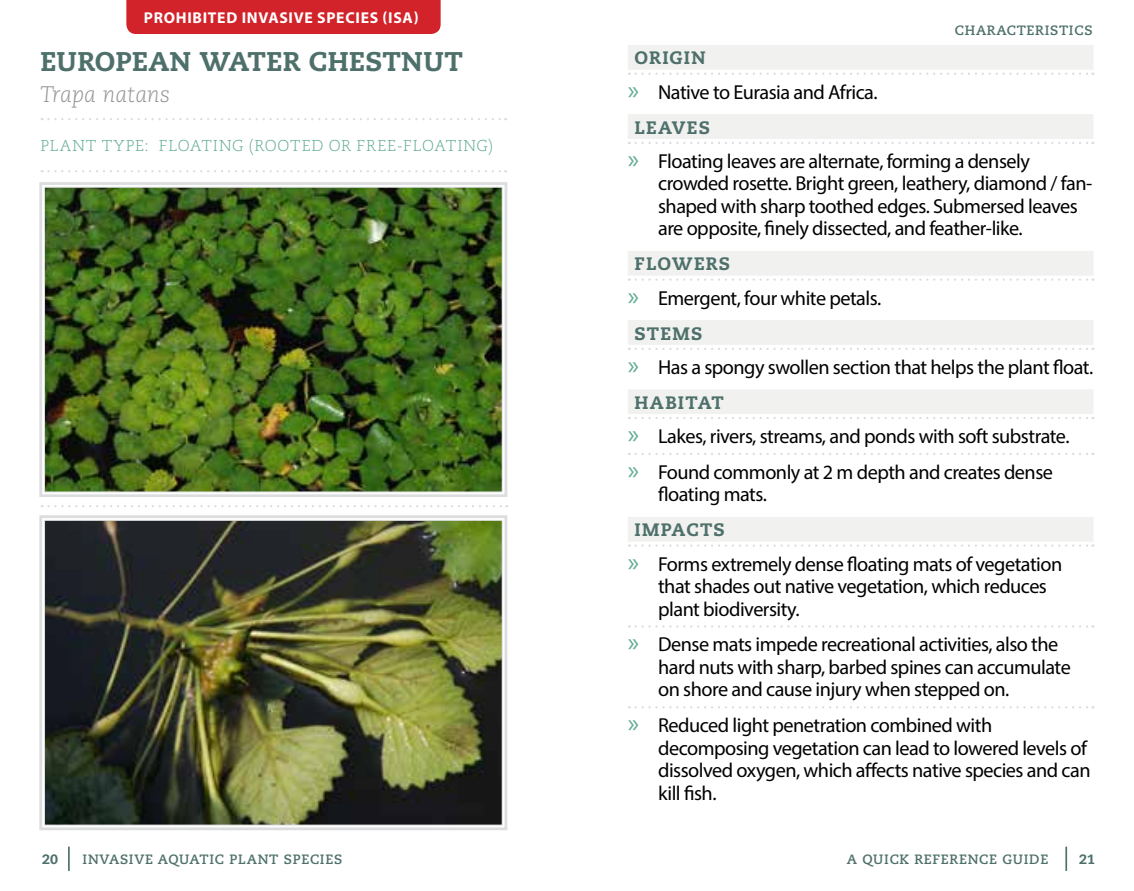
<style>
.page{position:relative;width:1134px;height:891px;background:#fff}
.page>*{position:absolute;margin:0;border:0;box-sizing:border-box;transform-origin:0 0}
.t1{font:800 27px "Caecilia LT Std";letter-spacing:.015em;color:#4e706a}
.t2{font:italic 300 22.5px "Caecilia LT Std";letter-spacing:-.005em;color:#939598}
.t3{font:20.25px/22.5px "Myriad Pro";letter-spacing:-.025em;color:#000}
.t4{font:800 18px "Caecilia LT Std";letter-spacing:.07em;color:#4e706a}
.t5{font:300 15.75px "Caecilia LT Std";letter-spacing:.05em;color:#63ad91}
.t6{font:700 15.75px "Myriad Pro";letter-spacing:.045em;color:#fff}
.t7{font:700 13.5px "Caecilia LT Std";letter-spacing:.05em;color:#4e706a}
.t8{font:800 13.5px "Caecilia LT Std";color:#4e706a}
.s1{font-size:27px;color:#63ad91}
</style>
<div class="page">
<hr style="left:68px;top:847px;width:2px;height:24px;background:#4e706a">
<hr style="left:1065px;top:847px;width:2px;height:24px;background:#4e706a">
<div style="left:126px;top:0;width:315px;height:34px;background:#d2232a"></div>
<svg style="left:39px;top:515px;width:469px;height:315px"></svg>
<img style="left:44px;top:519px;width:459px;height:307px">
<svg style="left:39px;top:182px;width:469px;height:315px"></svg>
<img style="left:44px;top:186px;width:459px;height:307px">
<svg style="left:42px;top:505px;width:465px;height:2px"></svg>
<svg style="left:42px;top:118px;width:464px;height:2px"></svg>
<svg style="left:42px;top:170px;width:464px;height:2px"></svg>
<div style="left:628px;top:45px;width:466px;height:25px;background:#f1f1f0"></div>
<svg style="left:636px;top:73px;width:457px;height:2px"></svg>
<div style="left:628px;top:114px;width:466px;height:25px;background:#f1f1f0"></div>
<svg style="left:636px;top:142px;width:457px;height:2px"></svg>
<div style="left:628px;top:251px;width:466px;height:25px;background:#f1f1f0"></div>
<svg style="left:636px;top:278px;width:457px;height:3px"></svg>
<div style="left:628px;top:320px;width:466px;height:25px;background:#f1f1f0"></div>
<svg style="left:636px;top:348px;width:457px;height:2px"></svg>
<div style="left:628px;top:389px;width:466px;height:25px;background:#f1f1f0"></div>
<svg style="left:636px;top:417px;width:457px;height:2px"></svg>
<svg style="left:636px;top:453px;width:457px;height:2px"></svg>
<div style="left:628px;top:517px;width:466px;height:25px;background:#f1f1f0"></div>
<svg style="left:636px;top:544px;width:457px;height:3px"></svg>
<svg style="left:636px;top:625px;width:457px;height:3px"></svg>
<svg style="left:636px;top:706px;width:457px;height:2px"></svg>
<p class="t6" style="left:144px;top:8px;width:276px">PROHIBITED INVASIVE SPECIES (ISA)</p>
<h1 class="t1" style="left:40px;top:45px;width:424px">EUROPEAN WATER CHESTNUT</h1>
<p class="t2" style="left:40px;top:82px;width:131px">Trapa natans</p>
<p class="t5" style="left:40px;top:137px;width:454px">PLANT TYPE: FLOATING (ROOTED OR FREE-FLOATING)</p>
<p class="t7" style="left:955px;top:22px;width:139px">CHARACTERISTICS</p>
<p class="t4" style="left:635px;top:47px;width:73px">ORIGIN</p>
<p class="t3" style="left:628px;top:80px;width:252px"><span class="s1">»</span> Native to Eurasia and Africa.</p>
<p class="t4" style="left:635px;top:116px;width:77px">LEAVES</p>
<p class="t3" style="left:658px;top:150px;width:436px;text-indent:-30px"><span class="s1">»</span> Floating leaves are alternate, forming a densely crowded rosette. Bright green, leathery, diamond / fan&shy;shaped with sharp toothed edges. Submersed leaves are opposite, finely dissected, and feather-like.</p>
<p class="t4" style="left:635px;top:253px;width:97px">FLOWERS</p>
<p class="t3" style="left:628px;top:286px;width:255px"><span class="s1">»</span> Emergent, four white petals.</p>
<p class="t4" style="left:635px;top:322px;width:69px">STEMS</p>
<p class="t3" style="left:628px;top:355px;width:467px"><span class="s1">»</span> Has a spongy swollen section that helps the plant float.</p>
<p class="t4" style="left:635px;top:391px;width:91px">HABITAT</p>
<p class="t3" style="left:628px;top:418px;width:443px;line-height:35.8px"><span class="s1">»</span> Lakes, rivers, streams, and ponds with soft substrate. <span class="s1">»</span> Found commonly at 2 m depth and creates dense</p>
<p class="t3" style="left:658px;top:483px;width:110px">floating mats.</p>
<p class="t4" style="left:635px;top:519px;width:92px">IMPACTS</p>
<p class="t3" style="left:658px;top:552px;width:406px;text-indent:-30px"><span class="s1">»</span> Forms extremely dense floating mats of vegetation that shades out native vegetation, which reduces plant biodiversity.</p>
<p class="t3" style="left:658px;top:633px;width:414px;text-indent:-30px"><span class="s1">»</span> Dense mats impede recreational activities, also the hard nuts with sharp, barbed spines can accumulate on shore and cause injury when stepped on.</p>
<p class="t3" style="left:658px;top:714px;width:434px;text-indent:-30px"><span class="s1">»</span> Reduced light penetration combined with decomposing vegetation can lead to lowered levels of dissolved oxygen, which affects native species and can kill fish.</p>
<p class="t8" style="left:42px;top:850px;width:17px">20</p>
<p class="t7" style="left:83px;top:851px;width:261px">INVASIVE AQUATIC PLANT SPECIES</p>
<p class="t7" style="left:847px;top:851px;width:203px">A QUICK REFERENCE GUIDE</p>
<p class="t8" style="left:1079px;top:850px;width:17px">21</p>
</div>
